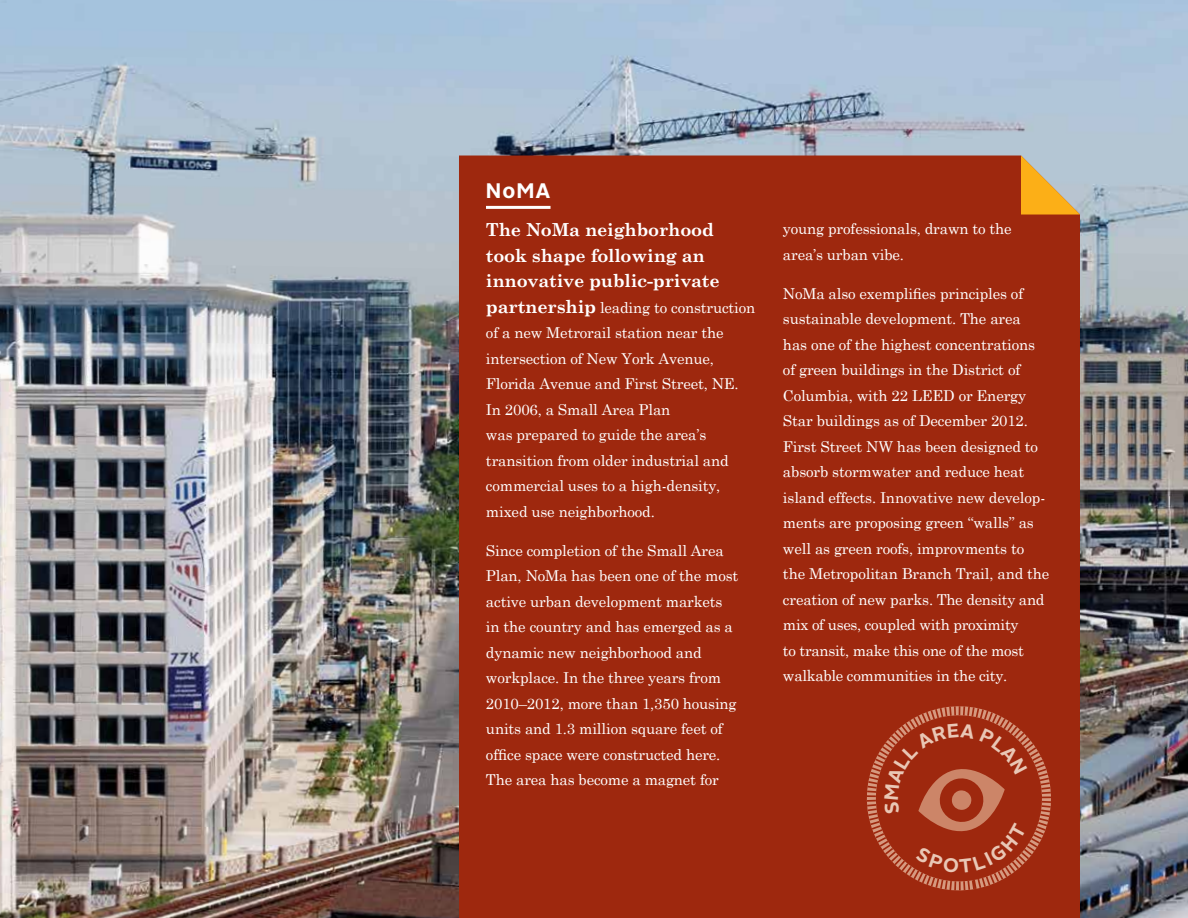
<style>
.page{position:relative;width:1188px;height:918px;background:#fff}
.page>*{position:absolute;margin:0;border:0;box-sizing:border-box;transform-origin:0 0}
.t1{font:700 21px "Alright Sans";color:#fff}
.t2{font:700 18px/25.5px "Century Schoolbook";letter-spacing:-.01em;color:#fff}
.t3{font:15px/25.5px "Century Schoolbook";letter-spacing:-.01em;color:#fff}
.s1{font-weight:700;font-size:18px}
</style>
<div class="page">
<img style="left:0;top:0;width:1188px;height:918px">
<div style="left:459px;top:156px;width:621px;height:762px;background:#9e280e"></div>
<hr style="left:486px;top:206px;width:65px;height:3px;background:#fff">
<svg style="left:1021px;top:156px;width:59px;height:59px;background:#d8b872"></svg>
<svg style="left:864px;top:704px;width:190px;height:191px;background:#a23218"></svg>
<h1 class="t1" style="left:486px;top:176px;width:65px">NoMA</h1>
<p class="t2" style="left:486px;top:217px;width:235px">The NoMa neighborhood took shape following an innovative public-private</p>
<p class="t3" style="left:486px;top:294px;width:271px"><span class="s1">partnership</span> leading to construction of a new Metrorail station near the intersection of New York Avenue,<br>Florida Avenue and First Street, NE.<br>In 2006, a Small Area Plan<br>was prepared to guide the area’s transition from older industrial and commercial uses to a high-density, mixed use neighborhood.</p>
<p class="t3" style="left:486px;top:537px;width:254px">Since completion of the Small Area Plan, NoMa has been one of the most active urban development markets in the country and has emerged as a dynamic new neighborhood and workplace. In the three years from 2010–2012, more than 1,350 housing units and 1.3 million square feet of office space were constructed here.<br>The area has become a magnet for</p>
<p class="t3" style="left:783px;top:216px;width:230px">young professionals, drawn to the area’s urban vibe.</p>
<p class="t3" style="left:783px;top:280px;width:268px">NoMa also exemplifies principles of sustainable development. The area<br>has one of the highest concentrations of green buildings in the District of Columbia, with 22 LEED or Energy Star buildings as of December 2012.<br>First Street NW has been designed to absorb stormwater and reduce heat island effects. Innovative new develop&shy;ments are proposing green “walls” as well as green roofs, improvments to the Metropolitan Branch Trail, and the creation of new parks. The density and mix of uses, coupled with proximity<br>to transit, make this one of the most walkable communities in the city.</p>
</div>
